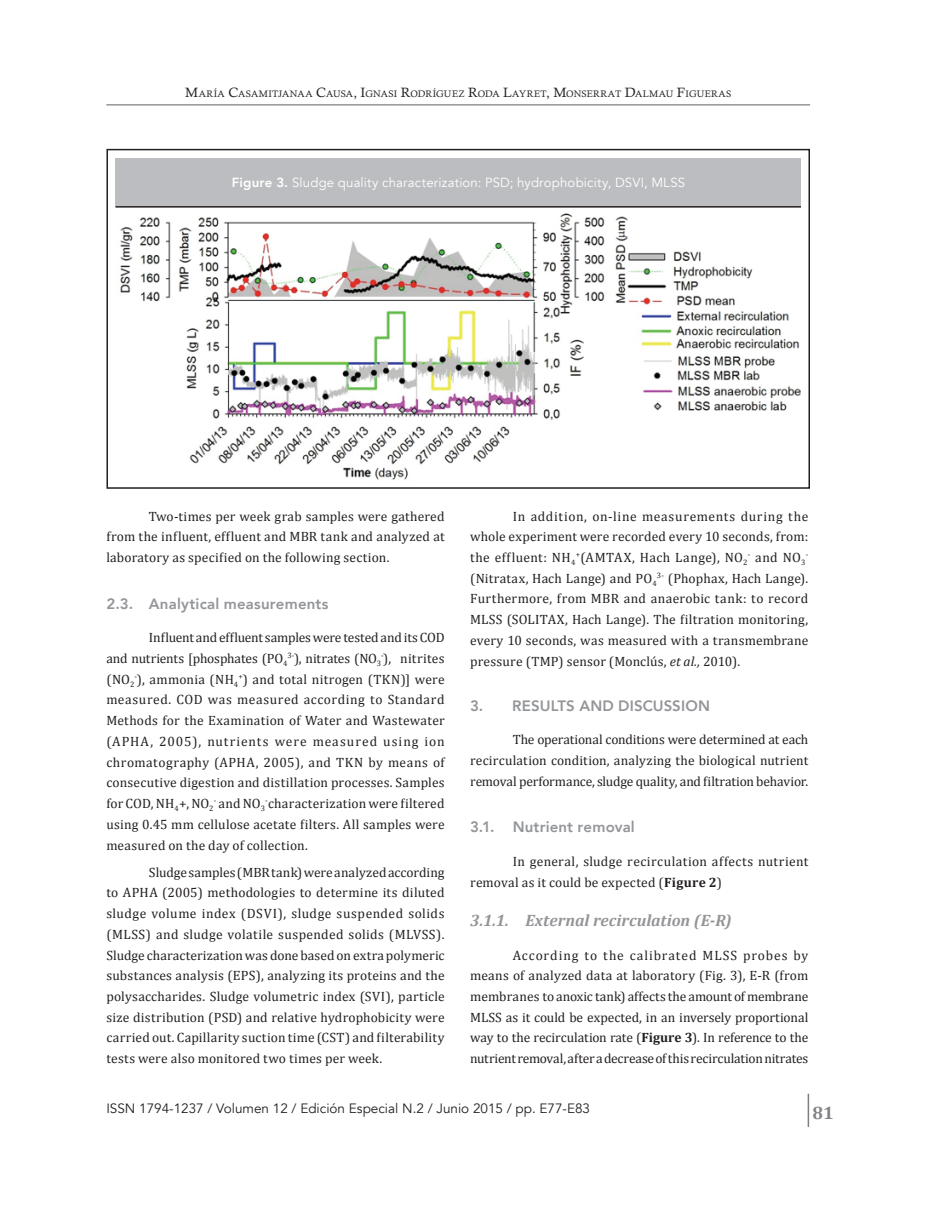
<style>
.page{position:relative;width:936px;height:1212px;background:#fff}
.page>*{position:absolute;margin:0;border:0;box-sizing:border-box;transform-origin:0 0}
.t1{font:700 18px "Cambria";color:#808285}
.t2{font:italic 700 16.5px "Cambria";color:#939598}
.t3{font:800 15px "Avenir";letter-spacing:.01em;color:#939598}
.t4{font:13.5px/20.7px "Cambria";letter-spacing:.015em;color:#231f20;text-align:justify}
.t5{font:13.5px "Avenir";color:#231f20}
.t6{font:13.2px "Avenir";letter-spacing:.01em;color:#fff}
.t7{font:9.45px "Calisto";letter-spacing:.01em;color:#231f20}
.t8{font:7.8px "Cambria";color:#231f20}
.s1{font-size:13.5px}
.s2{font-weight:800}
.s3{font-style:italic}
.s4{font-weight:700}
</style>
<div class="page">
<hr style="left:807px;top:1094px;width:2px;height:33px;background:#7c7e81">
<hr style="left:106px;top:104px;width:704px;height:2px;background:#939598">
<div style="left:106px;top:149px;width:704px;height:340px;border:2px solid #231f20"></div>
<div style="left:115px;top:158px;width:685px;height:49px;background:#bcbdc0"></div>
<hr style="left:115px;top:206px;width:685px;height:2px;background:#231f20">
<img style="left:120px;top:213px;width:680px;height:267px">
<p class="t7" style="left:185px;top:88px;width:548px"><span class="s1">M</span>ARÍA <span class="s1">C</span>ASAMITJANAA <span class="s1">C</span>AUSA<span class="s1">, I</span>GNASI <span class="s1">R</span>ODRÍGUEZ <span class="s1">R</span>ODA <span class="s1">L</span>AYRET<span class="s1">, M</span>ONSERRAT <span class="s1">D</span>ALMAU <span class="s1">F</span>IGUERAS</p>
<p class="t6" style="left:232px;top:174px;width:454px"><span class="s2">Figure 3.</span> Sludge quality characterization: PSD; hydrophobicity, DSVI, MLSS</p>
<p class="t4" style="left:106px;top:505px;width:340px;text-indent:43px">Two-times per week grab samples were gathered from the influent, effluent and MBR tank and analyzed at laboratory as specified on the following section.</p>
<p class="t3" style="left:106px;top:592px;width:224px">2.3. Analytical measurements</p>
<p class="t4" style="left:106px;top:627px;width:340px;text-indent:43px">Influent and effluent samples were tested and its COD and nutrients [phosphates (PO<sub>4</sub><sup>3-</sup>), nitrates (NO<sub>3</sub><sup>-</sup>), nitrites (NO<sub>2</sub><sup>-</sup>), ammonia (NH<sub>4</sub><sup>+</sup>) and total nitrogen (TKN)] were measured. COD was measured according to Standard Methods for the Examination of Water and Wastewater (APHA, 2005), nutrients were measured using ion chromatography (APHA, 2005), and TKN by means of consecutive digestion and distillation processes. Samples for COD, NH<sub>4</sub>+, NO<sub>2</sub><sup>-</sup> and NO<sub>3</sub><sup>-</sup>characterization were filtered using 0.45 mm cellulose acetate filters. All samples were measured on the day of collection.</p>
<p class="t4" style="left:106px;top:862px;width:340px;text-indent:43px">Sludge samples (MBR tank) were analyzed according to APHA (2005) methodologies to determine its diluted sludge volume index (DSVI), sludge suspended solids (MLSS) and sludge volatile suspended solids (MLVSS).<br>Sludge characterization was done based on extra polymeric substances analysis (EPS), analyzing its proteins and the polysaccharides. Sludge volumetric index (SVI), particle size distribution (PSD) and relative hydrophobicity were carried out. Capillarity suction time (CST) and filterability tests were also monitored two times per week.</p>
<p class="t4" style="left:470px;top:505px;width:340px;text-indent:43px">In addition, on-line measurements during the whole experiment were recorded every 10 seconds, from: the effluent: NH<sub>4</sub><sup>+</sup>(AMTAX, Hach Lange), NO<sub>2</sub><sup>-</sup> and NO<sub>3</sub></p>
<p class="t8" style="left:805px;top:549px;width:4px">-</p>
<p class="t4" style="left:470px;top:568px;width:340px">(Nitratax, Hach Lange) and PO<sub>4</sub><sup>3-</sup> (Phophax, Hach Lange).<br>Furthermore, from MBR and anaerobic tank: to record MLSS (SOLITAX, Hach Lange). The filtration monitoring, every 10 seconds, was measured with a transmembrane pressure (TMP) sensor (Monclús, <span class="s3">et al.,</span> 2010).</p>
<p class="t3" style="left:470px;top:694px;width:241px">3. RESULTS AND DISCUSSION</p>
<p class="t4" style="left:470px;top:729px;width:340px;text-indent:43px">The operational conditions were determined at each recirculation condition, analyzing the biological nutrient removal performance, sludge quality, and filtration behavior.</p>
<p class="t3" style="left:470px;top:815px;width:166px">3.1. Nutrient removal</p>
<p class="t4" style="left:470px;top:851px;width:340px;text-indent:43px">In general, sludge recirculation affects nutrient removal as it could be expected (<span class="s4">Figure 2</span>)</p>
<p class="t2" style="left:470px;top:909px;width:263px">3.1.1. External recirculation (E-R)</p>
<p class="t4" style="left:470px;top:944px;width:340px;text-indent:43px">According to the calibrated MLSS probes by means of analyzed data at laboratory (Fig. 3), E-R (from membranes to anoxic tank) affects the amount of membrane MLSS as it could be expected, in an inversely proportional way to the recirculation rate (<span class="s4">Figure 3</span>). In reference to the nutrient removal, after a decrease of this recirculation nitrates</p>
<p class="t5" style="left:106px;top:1101px;width:485px">ISSN 1794-1237 / Volumen 12 / Edición Especial N.2 / Junio 2015 / pp. E77-E83</p>
<h1 class="t1" style="left:812px;top:1100px;width:23px">81</h1>
</div>
